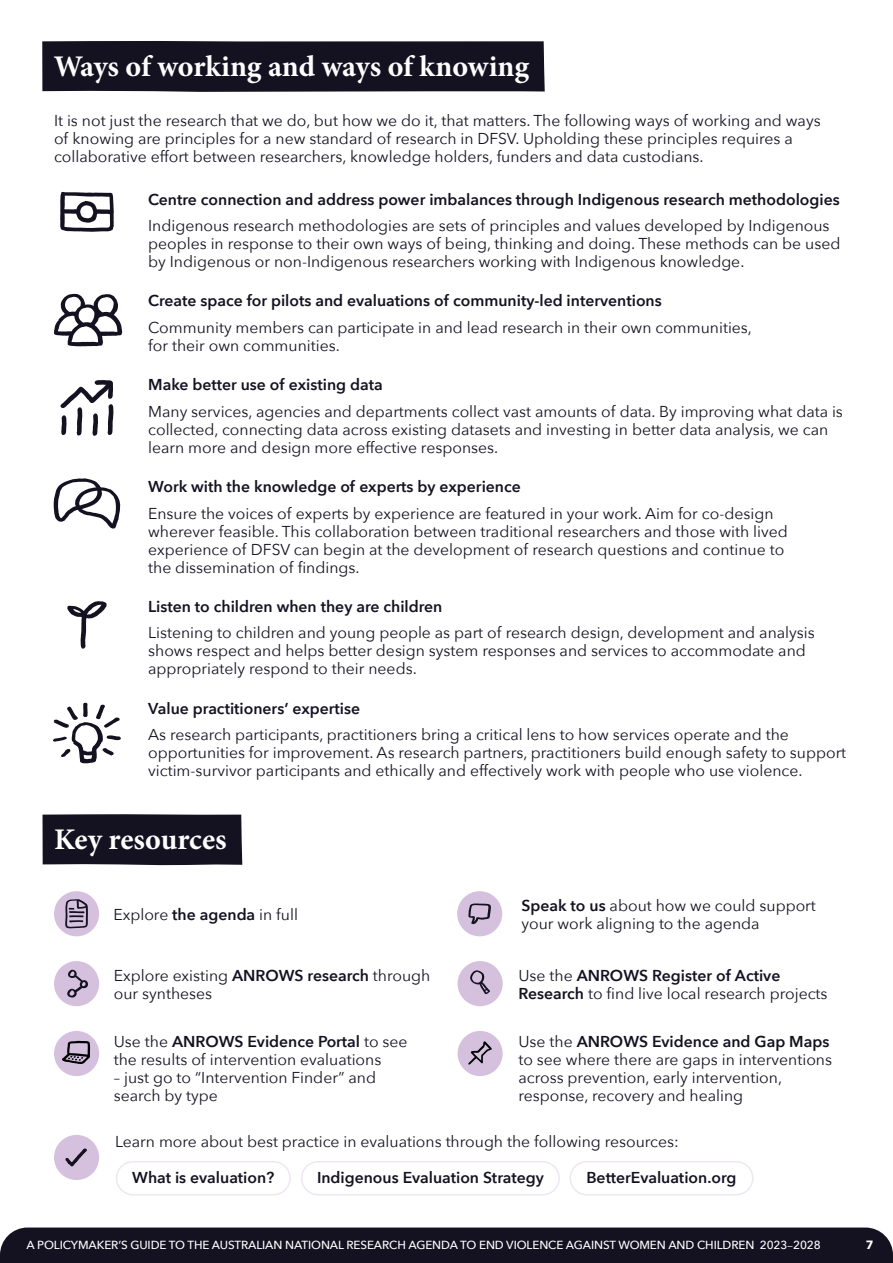
<style>
.page{position:relative;width:893px;height:1263px;background:#fff}
.page>*{position:absolute;margin:0;border:0;box-sizing:border-box;transform-origin:0 0}
.t1{font:700 30px "Minion Pro";letter-spacing:-.005em;color:#fff}
.t2{font:15.75px/18px "Avenir Next";color:#141221}
.t3{font:600 15.75px "Avenir Next";color:#141221}
.t4{font:700 12px "Avenir Next";color:#fff}
.t5{font:500 11.7px "Avenir Next";letter-spacing:-.01em;color:#fff}
.s1{font-weight:600}
.s2{font-family:"Minion Pro"}
</style>
<div class="page">
<div style="left:0;top:1227px;width:893px;height:36px;background:#141221"></div>
<div style="left:54px;top:891px;width:45px;height:45px;background:#d5c1de;border-radius:50%"></div>
<svg style="left:65px;top:899px;width:23px;height:29px"></svg>
<div style="left:458px;top:961px;width:45px;height:45px;background:#d5c1de;border-radius:50%"></div>
<svg style="left:470px;top:970px;width:20px;height:24px"></svg>
<div style="left:458px;top:1031px;width:45px;height:45px;background:#d5c1de;border-radius:50%"></div>
<svg style="left:468px;top:1041px;width:24px;height:23px"></svg>
<div style="left:54px;top:1031px;width:45px;height:45px;background:#d5c1de;border-radius:50%"></div>
<svg style="left:62px;top:1041px;width:28px;height:23px"></svg>
<div style="left:457px;top:891px;width:45px;height:45px;background:#d5c1de;border-radius:50%"></div>
<svg style="left:468px;top:903px;width:23px;height:21px"></svg>
<div style="left:43px;top:814px;width:199px;height:51px;background:#141221"></div>
<svg style="left:60px;top:192px;width:54px;height:40px"></svg>
<svg style="left:67px;top:601px;width:40px;height:48px"></svg>
<svg style="left:53px;top:703px;width:68px;height:60px"></svg>
<svg style="left:54px;top:294px;width:68px;height:52px"></svg>
<svg style="left:54px;top:478px;width:67px;height:51px"></svg>
<svg style="left:60px;top:380px;width:53px;height:56px"></svg>
<div style="left:54px;top:961px;width:45px;height:45px;background:#d5c1de;border-radius:50%"></div>
<div style="left:54px;top:1135px;width:45px;height:45px;background:#d5c1de;border-radius:50%"></div>
<div style="left:116px;top:1161px;width:175px;height:34px;border:2px solid #d5c1de;border-radius:16px"></div>
<div style="left:301px;top:1161px;width:259px;height:34px;border:2px solid #d5c1de;border-radius:16px"></div>
<div style="left:569px;top:1161px;width:184px;height:34px;border:2px solid #d5c1de;border-radius:16px"></div>
<svg style="left:67px;top:970px;width:21px;height:27px"></svg>
<svg style="left:65px;top:1148px;width:22px;height:19px"></svg>
<div style="left:42px;top:41px;width:503px;height:51px;background:#141221"></div>
<h1 class="t1" style="left:54px;top:45px;width:477px">Ways of working and ways of knowing</h1>
<p class="t2" style="left:54px;top:111px;width:768px">It is not just the research that we do, but how we do it, that matters. The following ways of working and ways of knowing are principles for a new standard of research in DFSV. Upholding these principles requires a collaborative effort between researchers, knowledge holders, funders and data custodians.</p>
<p class="t3" style="left:148px;top:186px;width:693px">Centre connection and address power imbalances through Indigenous research methodologies</p>
<p class="t2" style="left:148px;top:216px;width:694px">Indigenous research methodologies are sets of principles and values developed by Indigenous peoples in response to their own ways of being, thinking and doing. These methods can be used by Indigenous or non-Indigenous researchers working with Indigenous knowledge.</p>
<p class="t3" style="left:148px;top:287px;width:515px">Create space for pilots and evaluations of community-led interventions</p>
<p class="t2" style="left:148px;top:318px;width:605px">Community members can participate in and lead research in their own communities, for their own communities.</p>
<p class="t3" style="left:148px;top:371px;width:236px">Make better use of existing data</p>
<p class="t2" style="left:148px;top:402px;width:696px">Many services, agencies and departments collect vast amounts of data. By improving what data is collected, connecting data across existing datasets and investing in better data analysis, we can learn more and design more effective responses.</p>
<p class="t3" style="left:148px;top:473px;width:374px">Work with the knowledge of experts by experience</p>
<p class="t2" style="left:148px;top:503px;width:641px">Ensure the voices of experts by experience are featured in your work. Aim for co-design wherever feasible. This collaboration between traditional researchers and those with lived experience of DFSV can begin at the development of research questions and continue to the dissemination of findings.</p>
<p class="t3" style="left:148px;top:593px;width:296px">Listen to children when they are children</p>
<p class="t2" style="left:148px;top:623px;width:668px">Listening to children and young people as part of research design, development and analysis shows respect and helps better design system responses and services to accommodate and appropriately respond to their needs.</p>
<p class="t3" style="left:148px;top:695px;width:213px">Value practitioners’ expertise</p>
<p class="t2" style="left:148px;top:725px;width:699px">As research participants, practitioners bring a critical lens to how services operate and the opportunities for improvement. As research partners, practitioners build enough safety to support victim-survivor participants and ethically and effectively work with people who use violence.</p>
<h1 class="t1" style="left:54px;top:818px;width:174px">Key resources</h1>
<p class="t2" style="left:113px;top:905px;width:186px">Explore <span class="s1">the agenda</span> in full</p>
<p class="t2" style="left:521px;top:896px;width:296px"><span class="s1">Speak to us</span> about how we could support your work aligning to the agenda</p>
<p class="t2" style="left:114px;top:966px;width:318px">Explore existing <span class="s1">ANROWS research</span> through our syntheses</p>
<p class="t2" style="left:518px;top:966px;width:311px">Use the <span class="s1">ANROWS Register of Active<br>Research</span> to find live local research projects</p>
<p class="t2" style="left:114px;top:1031px;width:295px">Use the <span class="s1">ANROWS Evidence Portal</span> to see the results of intervention evaluations</p>
<p class="t2" style="left:114px;top:1067px;width:264px">– just go to “Intervention Finder” and search by type</p>
<p class="t2" style="left:518px;top:1031px;width:315px">Use the <span class="s1">ANROWS Evidence and Gap Maps </span>to see where there are gaps in interventions across prevention, early intervention, response, recovery and healing</p>
<p class="t2" style="left:115px;top:1132px;width:565px">Learn more about best practice in evaluations through the following resources:</p>
<p class="t3" style="left:132px;top:1164px;width:144px">What is evaluation?</p>
<p class="t3" style="left:317px;top:1164px;width:228px">Indigenous Evaluation Strategy</p>
<p class="t3" style="left:586px;top:1164px;width:151px">BetterEvaluation.org</p>
<p class="t5" style="left:27px;top:1235px;width:796px">A POLICYMAKER’S GUIDE TO THE AUSTRALIAN NATIONAL RESEARCH AGENDA TO END VIOLENCE AGAINST WOMEN AND CHILDREN 2023<span class="s2">–</span>2028</p>
<p class="t4" style="left:866px;top:1234px;width:9px">7</p>
</div>
